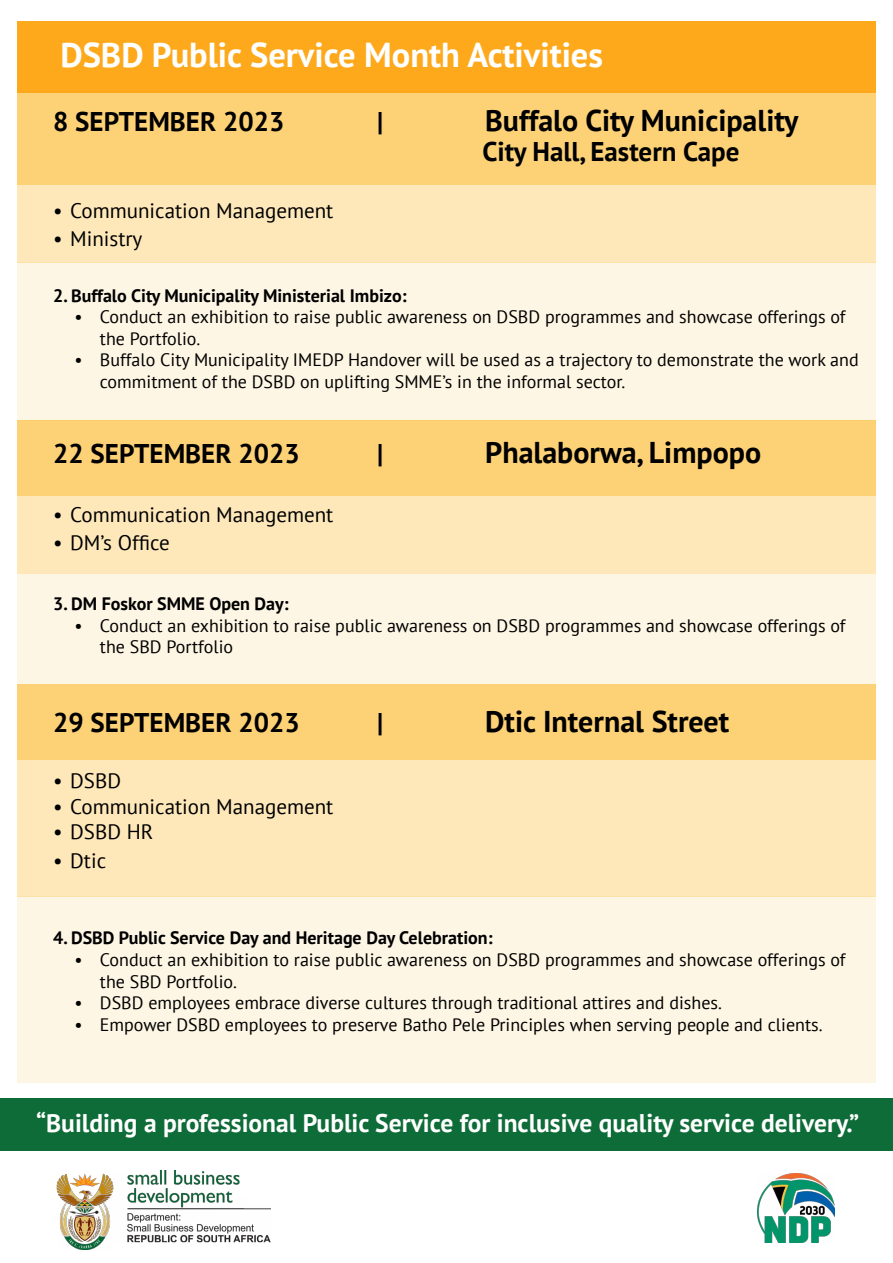
<style>
.page{position:relative;width:893px;height:1263px;background:#fff}
.page>*{position:absolute;margin:0;border:0;box-sizing:border-box;transform-origin:0 0}
.t1{font:700 34.5px "PT Sans";color:#fff}
.t2{font:700 30px "PT Sans";color:#000}
.t3{font:700 27px "PT Sans";color:#000}
.t4{font:700 25.5px "PT Sans";color:#fff}
.t5{font:21px "PT Sans";color:#000}
.t6{font:18px/21.6px "PT Sans";color:#000}
.t7{font:700 18px "PT Sans";color:#000}
</style>
<div class="page">
<div style="left:0;top:1098px;width:893px;height:52px;background:#0e6c38"></div>
<img style="left:56px;top:1171px;width:215px;height:78px">
<img style="left:757px;top:1174px;width:77px;height:69px">
<div style="left:17px;top:92px;width:859px;height:92px;background:#fdd175"></div>
<div style="left:17px;top:185px;width:859px;height:78px;background:#fee8ba"></div>
<div style="left:17px;top:263px;width:859px;height:158px;background:#fef6e4"></div>
<div style="left:17px;top:21px;width:859px;height:71px;background:#fda91b"></div>
<div style="left:17px;top:420px;width:859px;height:76px;background:#fdd175"></div>
<div style="left:17px;top:496px;width:859px;height:78px;background:#fee8ba"></div>
<div style="left:17px;top:574px;width:859px;height:110px;background:#fef6e4"></div>
<div style="left:17px;top:684px;width:859px;height:76px;background:#fdd175"></div>
<div style="left:17px;top:760px;width:859px;height:136px;background:#fee8ba"></div>
<div style="left:17px;top:896px;width:859px;height:187px;background:#fef6e4"></div>
<h1 class="t1" style="left:60px;top:32px;width:544px">DSBD Public Service Month Activities</h1>
<h3 class="t3" style="left:53px;top:103px;width:233px">8 SEPTEMBER 2023</h3>
<h3 class="t3" style="left:377px;top:103px;width:8px">|</h3>
<h2 class="t2" style="left:485px;top:100px;width:315px">Buffalo City Municipality</h2>
<h3 class="t3" style="left:483px;top:133px;width:258px">City Hall, Eastern Cape</h3>
<p class="t5" style="left:53px;top:197px;width:282px">• Communication Management</p>
<p class="t5" style="left:53px;top:225px;width:91px">• Ministry</p>
<p class="t7" style="left:53px;top:283px;width:355px">2. Buffalo City Municipality Ministerial Imbizo:</p>
<p class="t6" style="left:100px;top:306px;width:747px;text-indent:-26px">• Conduct an exhibition to raise public awareness on DSBD programmes and showcase offerings of the Portfolio.</p>
<p class="t6" style="left:100px;top:349px;width:760px;text-indent:-26px">• Buffalo City Municipality IMEDP Handover will be used as a trajectory to demonstrate the work and commitment of the DSBD on uplifting SMME’s in the informal sector.</p>
<h3 class="t3" style="left:53px;top:436px;width:248px">22 SEPTEMBER 2023</h3>
<h3 class="t3" style="left:377px;top:436px;width:8px">|</h3>
<h2 class="t2" style="left:485px;top:433px;width:277px">Phalaborwa, Limpopo</h2>
<p class="t5" style="left:53px;top:501px;width:282px">• Communication Management</p>
<p class="t5" style="left:53px;top:529px;width:118px">• DM’s Office</p>
<p class="t7" style="left:53px;top:592px;width:237px">3. DM Foskor SMME Open Day:</p>
<p class="t6" style="left:100px;top:614px;width:747px;text-indent:-26px">• Conduct an exhibition to raise public awareness on DSBD programmes and showcase offerings of the SBD Portfolio</p>
<h3 class="t3" style="left:53px;top:704px;width:248px">29 SEPTEMBER 2023</h3>
<h3 class="t3" style="left:377px;top:704px;width:8px">|</h3>
<h2 class="t2" style="left:485px;top:701px;width:246px">Dtic Internal Street</h2>
<p class="t5" style="left:53px;top:767px;width:69px">• DSBD</p>
<p class="t5" style="left:53px;top:793px;width:282px">• Communication Management</p>
<p class="t5" style="left:53px;top:818px;width:102px">• DSBD HR</p>
<p class="t5" style="left:53px;top:847px;width:54px">• Dtic</p>
<p class="t7" style="left:53px;top:926px;width:441px">4. DSBD Public Service Day and Heritage Day Celebration:</p>
<p class="t6" style="left:100px;top:948px;width:747px;text-indent:-26px">• Conduct an exhibition to raise public awareness on DSBD programmes and showcase offerings of the SBD Portfolio.</p>
<p class="t6" style="left:74px;top:992px;width:649px">• DSBD employees embrace diverse cultures through traditional attires and dishes.</p>
<p class="t6" style="left:74px;top:1013px;width:750px">• Empower DSBD employees to preserve Batho Pele Principles when serving people and clients.</p>
<h3 class="t4" style="left:36px;top:1106px;width:824px">“Building a professional Public Service for inclusive quality service delivery.”</h3>
</div>
